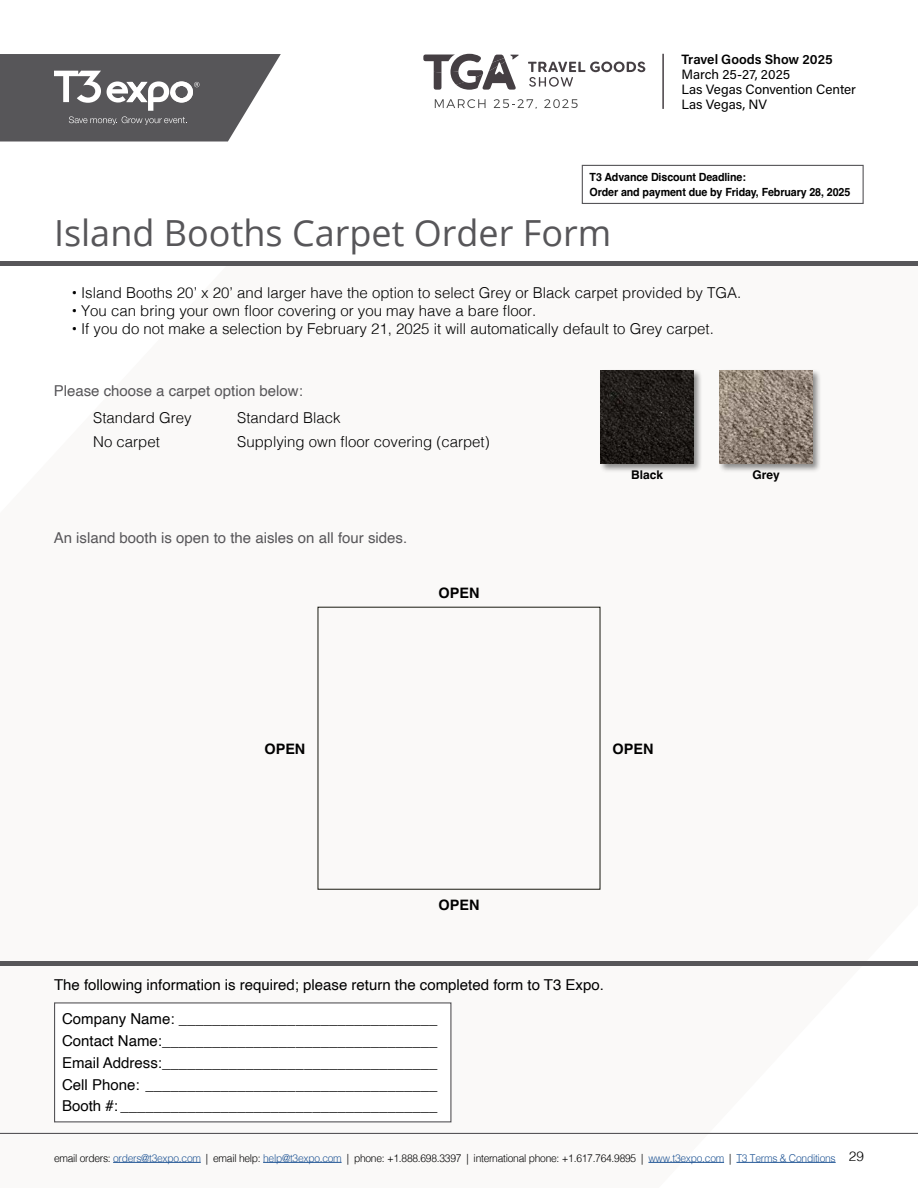
<style>
.page{position:relative;width:918px;height:1188px;background:#fff}
.page>*{position:absolute;margin:0;border:0;box-sizing:border-box;transform-origin:0 0}
.t1{font:36px "Open Sans";color:#575659}
.t2{font:15px/21.8px "Helvetica";color:#000;text-align:justify}
.t3{font:300 15px "Helvetica";color:#000}
.t4{font:15px "Helvetica";color:#575659}
.t5{font:700 14.4px "Helvetica";color:#000}
.t6{font:13.5px/15px "Acumin Pro";color:#000}
.t7{font:600 13.5px "Acumin Pro";color:#000}
.t8{font:300 13.5px "Helvetica";color:#000}
.t9{font:700 12px "Helvetica";color:#000}
.t10{font:700 11.25px/15px "Helvetica";letter-spacing:-.01em;color:#000;scale:.95 1}
.t11{font:300 10.8px "Helvetica";letter-spacing:-.025em;color:#000;scale:.95 1}
.s1{font-weight:400}
.s2{color:#245897}
</style>
<div class="page">
<hr style="left:0;top:1133px;width:918px;height:1px;background:#575659">
<svg style="left:0;top:54px;width:281px;height:88px"></svg>
<div style="left:0;top:261px;width:918px;height:5px;background:#575659"></div>
<hr style="left:113px;top:1162px;width:88px;height:1px;background:#245897">
<hr style="left:263px;top:1162px;width:79px;height:1px;background:#245897">
<hr style="left:648px;top:1162px;width:76px;height:1px;background:#245897">
<hr style="left:736px;top:1162px;width:100px;height:1px;background:#245897">
<svg style="left:435px;top:99px;width:51px;height:9px"></svg>
<svg style="left:494px;top:99px;width:43px;height:9px"></svg>
<svg style="left:544px;top:99px;width:34px;height:9px"></svg>
<svg style="left:528px;top:62px;width:117px;height:25px"></svg>
<svg style="left:423px;top:54px;width:96px;height:36px"></svg>
<hr style="left:662px;top:54px;width:2px;height:55px;background:#453f43">
<div style="left:582px;top:165px;width:282px;height:39px;border:1px solid #575659"></div>
<div style="left:718px;top:369px;width:104px;height:104px;background:#000;opacity:.45"></div>
<img style="left:720px;top:371px;width:93px;height:93px">
<div style="left:599px;top:369px;width:104px;height:104px;background:#000;opacity:.45"></div>
<img style="left:601px;top:371px;width:93px;height:93px">
<div style="left:54px;top:1002px;width:397px;height:120px;background:#fff;border:1px solid #575659"></div>
<div style="left:0;top:961px;width:918px;height:5px;background:#575659"></div>
<p class="t7" style="left:681px;top:50px;width:153px">Travel Goods Show 2025</p>
<p class="t6" style="left:681px;top:66px;width:176px">March 25-27, 2025<br>Las Vegas Convention Center<br>Las Vegas, NV</p>
<p class="t10" style="left:590px;top:171px;width:276px">T3 Advance Discount Deadline:<br>Order and payment due by Friday, February 28, 2025</p>
<h1 class="t1" style="left:54px;top:209px;width:559px">Island Booths Carpet Order Form</h1>
<p class="t3" style="left:72px;top:280px;width:671px"><span class="s1">•</span> Island Booths 20’ x 20’ and larger have the option to select Grey or Black carpet provided by TGA.</p>
<p class="t3" style="left:72px;top:298px;width:466px"><span class="s1">•</span> You can bring your own floor covering or you may have a bare floor.</p>
<p class="t3" style="left:72px;top:316px;width:644px"><span class="s1">•</span> If you do not make a selection by February 21, 2025 it will automatically default to Grey carpet.</p>
<p class="t4" style="left:54px;top:380px;width:251px">Please choose a carpet option below:</p>
<p class="t3" style="left:93px;top:405px;width:100px">Standard Grey</p>
<p class="t3" style="left:237px;top:405px;width:105px">Standard Black</p>
<p class="t3" style="left:93px;top:429px;width:68px">No carpet</p>
<p class="t3" style="left:237px;top:429px;width:254px">Supplying own floor covering (carpet)</p>
<p class="t4" style="left:54px;top:526px;width:355px">An island booth is open to the aisles on all four sides.</p>
<p class="t5" style="left:439px;top:584px;width:42px">OPEN</p>
<p class="t9" style="left:631px;top:467px;width:34px">Black</p>
<p class="t9" style="left:752px;top:467px;width:29px">Grey</p>
<p class="t5" style="left:265px;top:740px;width:42px">OPEN</p>
<p class="t5" style="left:613px;top:740px;width:42px">OPEN</p>
<p class="t5" style="left:439px;top:896px;width:42px">OPEN</p>
<p class="t2" style="left:54px;top:974px;width:552px">The following information is required; please return the completed form to T3 Expo.</p>
<p class="t2" style="left:62px;top:1009px;width:377px">Company Name: _______________________________ Contact Name:_________________________________ Email Address:_________________________________ Cell Phone: ___________________________________ Booth #: ______________________________________</p>
<p class="t11" style="left:54px;top:1149px;width:824px">email orders: <span class="s2">orders@t3expo.com</span> | email help: <span class="s2">help@t3expo.com</span> | phone: +1.888.698.3397 | international phone: +1.617.764.9895 | <span class="s2">www.t3expo.com</span> | <span class="s2">T3 Terms &amp; Conditions</span></p>
<p class="t8" style="left:849px;top:1145px;width:17px">29</p>
</div>
